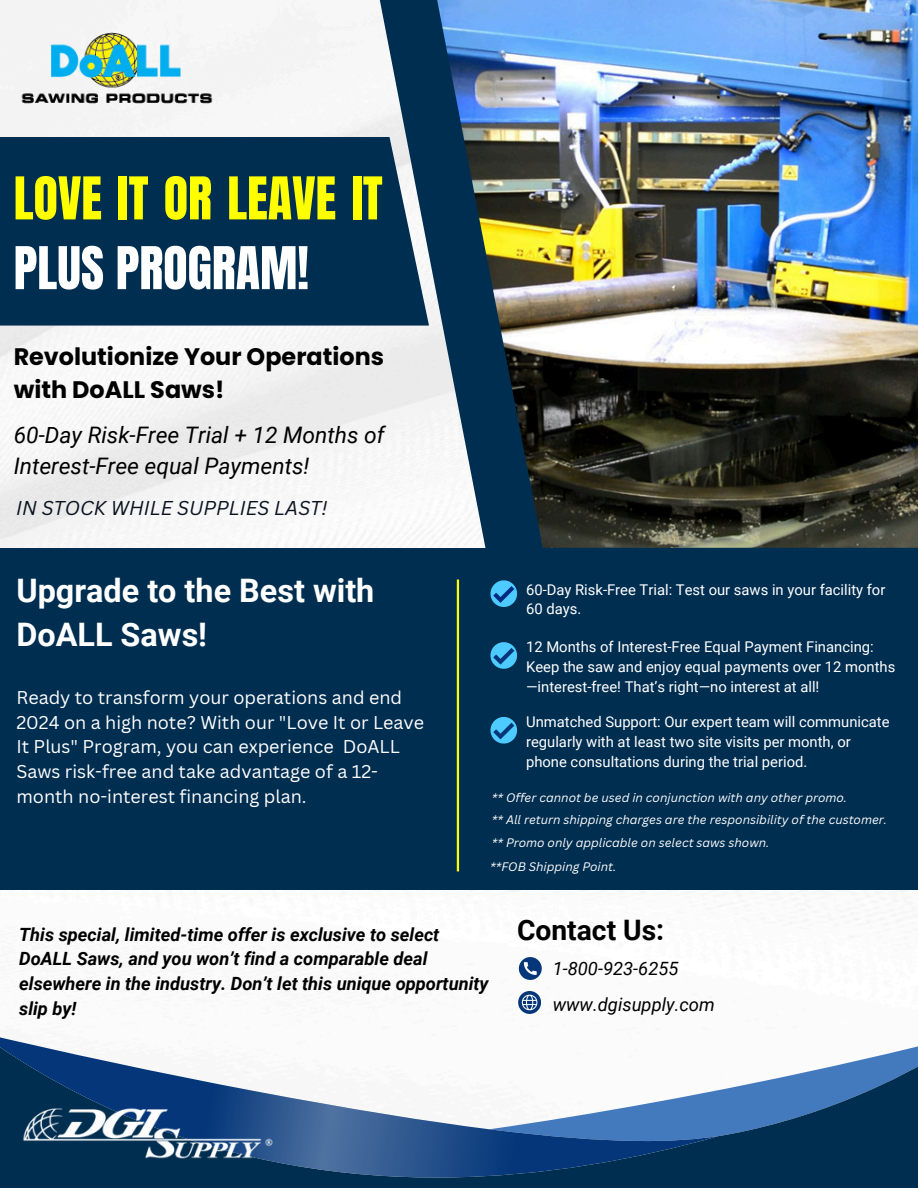
<style>
.page{position:relative;width:918px;height:1188px;background:#fff}
.page>*{position:absolute;margin:0;border:0;box-sizing:border-box;transform-origin:0 0}
.t1{font:50.1px/69.8px "Anton";color:#ff0}
.t2{font:700 32.4px/44.1px "Roboto";color:#fff}
.t3{font:700 28.2px "Roboto";color:#000}
.t4{font:700 23.85px/32.7px "Poppins";color:#000}
.t5{font:italic 22.8px/31.5px "Roboto";color:#000}
.t6{font:italic 19.5px "Canva Sans";color:#0b1320}
.t7{font:italic 700 18.3px/24.8px "Roboto";color:#000}
.t8{font:italic 18.3px "Roboto";color:#000}
.t9{font:18px/24.8px "Canva Sans";color:#fff}
.t10{font:14.85px/19.8px "Roboto";color:#fff}
.t11{font:italic 12px "Canva Sans";color:#fff}
.s1{color:#fff}
</style>
<div class="page">
<img style="left:0;top:0;width:918px;height:986px">
<svg style="left:519px;top:957px;width:22px;height:23px"></svg>
<svg style="left:518px;top:991px;width:23px;height:23px"></svg>
<svg style="left:369px;top:0;width:60px;height:548px;fill:#f3f3f3"></svg>
<div style="left:0;top:548px;width:918px;height:341px;background:#002e50"></div>
<hr style="left:457px;top:580px;width:2px;height:291px;background:#ff0">
<img style="left:429px;top:0;width:489px;height:548px">
<svg style="left:719px;top:1046px;width:199px;height:142px;fill:#002e50"></svg>
<svg style="left:0;top:1037px;width:719px;height:151px"></svg>
<div style="left:0;top:137px;width:429px;height:189px;background:#002e50"></div>
<svg style="left:490px;top:580px;width:27px;height:27px"></svg>
<svg style="left:490px;top:642px;width:27px;height:27px"></svg>
<svg style="left:490px;top:717px;width:27px;height:27px"></svg>
<img style="left:13px;top:16px;width:208px;height:104px">
<img style="left:0;top:1088px;width:285px;height:71px">
<p class="t1" style="left:14px;top:164px;width:371px">LOVE IT OR LEAVE IT<br><span class="s1">PLUS PROGRAM!</span></p>
<p class="t4" style="left:14px;top:341px;width:372px">Revolutionize Your Operations with DoALL Saws!</p>
<h4 class="t5" style="left:14px;top:419px;width:372px">60-Day Risk-Free Trial + 12 Months of<br>Interest-Free equal Payments!</h4>
<p class="t6" style="left:16px;top:494px;width:313px">IN STOCK WHILE SUPPLIES LAST!</p>
<h5 class="t2" style="left:16px;top:568px;width:359px">Upgrade to the Best with<br>DoALL Saws!</h5>
<h6 class="t10" style="left:526px;top:579px;width:361px">60-Day Risk-Free Trial: Test our saws in your facility for<br>60 days.</h6>
<h2 class="t10" style="left:526px;top:637px;width:371px">12 Months of Interest-Free Equal Payment Financing:<br>Keep the saw and enjoy equal payments over 12 months —interest-free! That’s right—no interest at all!</h2>
<p class="t10" style="left:526px;top:712px;width:365px">Unmatched Support: Our expert team will communicate regularly with at least two site visits per month, or phone consultations during the trial period.</p>
<p class="t9" style="left:16px;top:684px;width:409px">Ready to transform your operations and end 2024 on a high note? With our "Love It or Leave It Plus" Program, you can experience DoALL Saws risk-free and take advantage of a 12- month no-interest financing plan.</p>
<p class="t11" style="left:492px;top:789px;width:357px">** Offer cannot be used in conjunction with any other promo.</p>
<p class="t11" style="left:492px;top:811px;width:397px">** All return shipping charges are the responsibility of the customer.</p>
<p class="t11" style="left:492px;top:834px;width:279px">** Promo only applicable on select saws shown.</p>
<h3 class="t11" style="left:490px;top:858px;width:128px">**FOB Shipping Point.</h3>
<p class="t7" style="left:19px;top:922px;width:471px">This special, limited-time offer is exclusive to select DoALL Saws, and you won’t find a comparable deal elsewhere in the industry. Don’t let this unique opportunity slip by!</p>
<p class="t3" style="left:517px;top:914px;width:149px">Contact Us:</p>
<p class="t8" style="left:553px;top:958px;width:127px">1-800-923-6255</p>
<p class="t8" style="left:553px;top:994px;width:164px">www.dgisupply.com</p>
</div>
